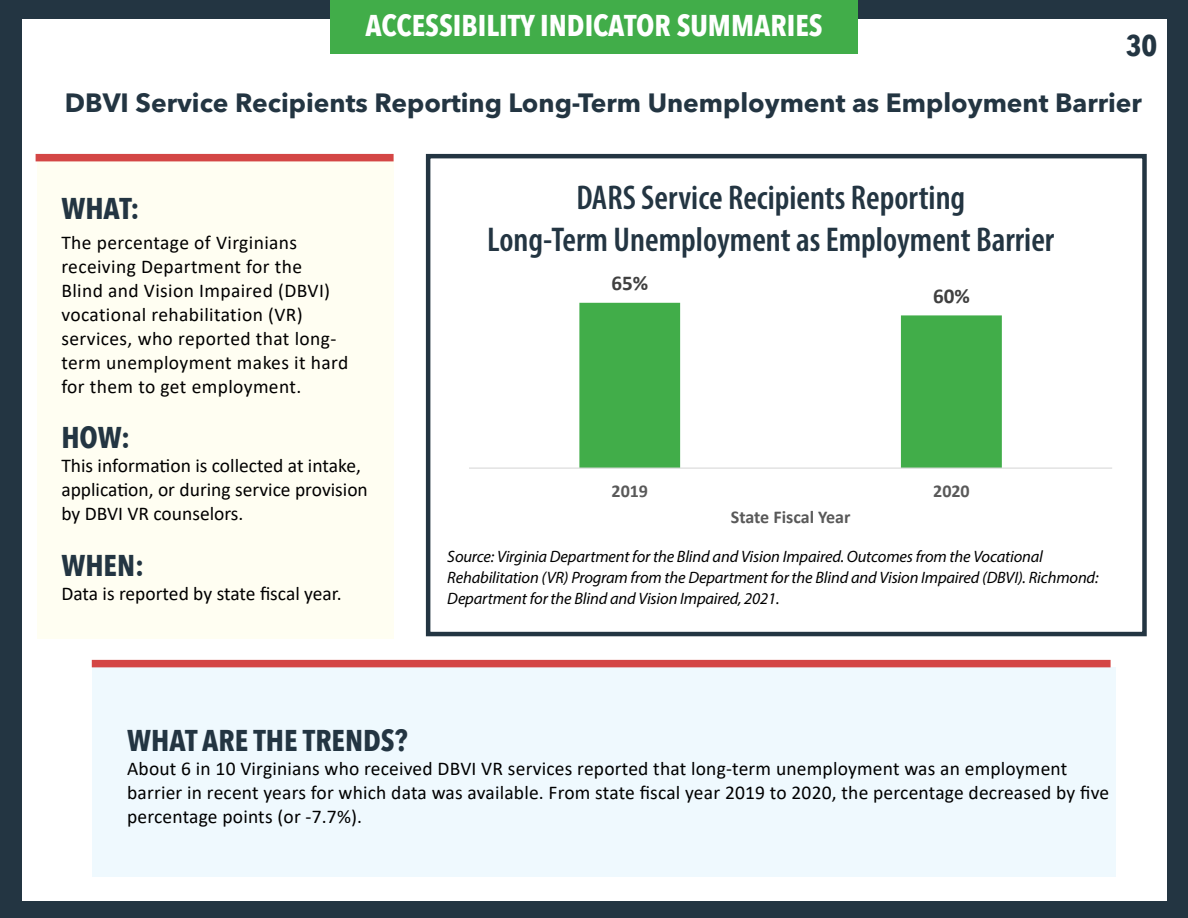
<style>
.page{position:relative;width:1188px;height:918px;background:#233542}
.page>*{position:absolute;margin:0;border:0;box-sizing:border-box;transform-origin:0 0}
.t1{font:600 condensed 34.5px "Myriad Pro";color:#233542}
.t2{font:700 30px "Avenir Next Condensed";color:#233542}
.t3{font:700 30px "Avenir Next Condensed";color:#fff}
.t4{font:700 26.25px "Avenir Next LT Pro";color:#233542}
.t5{font:700 21.15px "Calibri";color:#404040}
.Body{font:19.5px/24px "Calibri";letter-spacing:.01em;color:#000}
.t6{font:700 18px "Calibri";letter-spacing:-.005em;color:#595959}
.Body-2{font:italic 16.5px/21px "Myriad Pro";letter-spacing:-.01em;color:#000}
</style>
<div class="page">
<div style="left:22px;top:20px;width:1144px;height:881px;background:#fff"></div>
<div style="left:330px;top:0;width:528px;height:54px;background:#41ad49"></div>
<div style="left:37px;top:154px;width:357px;height:485px;background:#fffef2"></div>
<div style="left:92px;top:667px;width:1023px;height:209px;background:#eff9fe"></div>
<svg style="left:579px;top:303px;width:423px;height:165px"></svg>
<hr style="left:469px;top:468px;width:643px;height:1px;background:#d9d9d9">
<div style="left:426px;top:154px;width:721px;height:482px;border:4px solid #233542"></div>
<div style="left:36px;top:154px;width:358px;height:7px;background:#d44645"></div>
<div style="left:92px;top:660px;width:1019px;height:7px;background:#d44645"></div>
<h1 class="t3" style="left:365px;top:7px;width:459px">ACCESSIBILITY INDICATOR SUMMARIES</h1>
<h2 class="t2" style="left:1126px;top:27px;width:33px">30</h2>
<h2 class="t4" style="left:65px;top:86px;width:1079px">DBVI Service Recipients Reporting Long-Term Unemployment as Employment Barrier</h2>
<h2 class="t2" style="left:61px;top:190px;width:80px">WHAT:</h2>
<p class="Body" style="left:61px;top:230px;width:288px">The percentage of Virginians receiving Department for the<br>Blind and Vision Impaired (DBVI) vocational rehabilitation (VR) services, who reported that long&shy;term unemployment makes it hard for them to get employment.</p>
<h2 class="t2" style="left:61px;top:419px;width:70px">HOW:</h2>
<p class="Body" style="left:61px;top:453px;width:308px">This information is collected at intake, application, or during service provision by DBVI VR counselors.</p>
<h2 class="t2" style="left:61px;top:547px;width:84px">WHEN:</h2>
<p class="Body" style="left:61px;top:581px;width:282px">Data is reported by state fiscal year.</p>
<h2 class="t1" style="left:576px;top:177px;width:390px">DARS Service Recipients Reporting</h2>
<h2 class="t1" style="left:487px;top:218px;width:569px">Long-Term Unemployment as Employment Barrier</h2>
<p class="t5" style="left:612px;top:268px;width:38px">65%</p>
<p class="t5" style="left:933px;top:281px;width:38px">60%</p>
<p class="t6" style="left:612px;top:478px;width:38px">2019</p>
<p class="t6" style="left:933px;top:478px;width:38px">2020</p>
<p class="t6" style="left:731px;top:505px;width:121px">State Fiscal Year</p>
<p class="Body-2" style="left:447px;top:545px;width:653px">Source: Virginia Department for the Blind and Vision Impaired. Outcomes from the Vocational<br>Rehabilitation (VR) Program from the Department for the Blind and Vision Impaired (DBVI). Richmond:<br>Department for the Blind and Vision Impaired, 2021.</p>
<h2 class="t2" style="left:127px;top:722px;width:282px">WHAT ARE THE TRENDS?</h2>
<p class="Body" style="left:127px;top:756px;width:984px">About 6 in 10 Virginians who received DBVI VR services reported that long-term unemployment was an employment barrier in recent years for which data was available. From state fiscal year 2019 to 2020, the percentage decreased by five percentage points (or -7.7%).</p>
</div>
